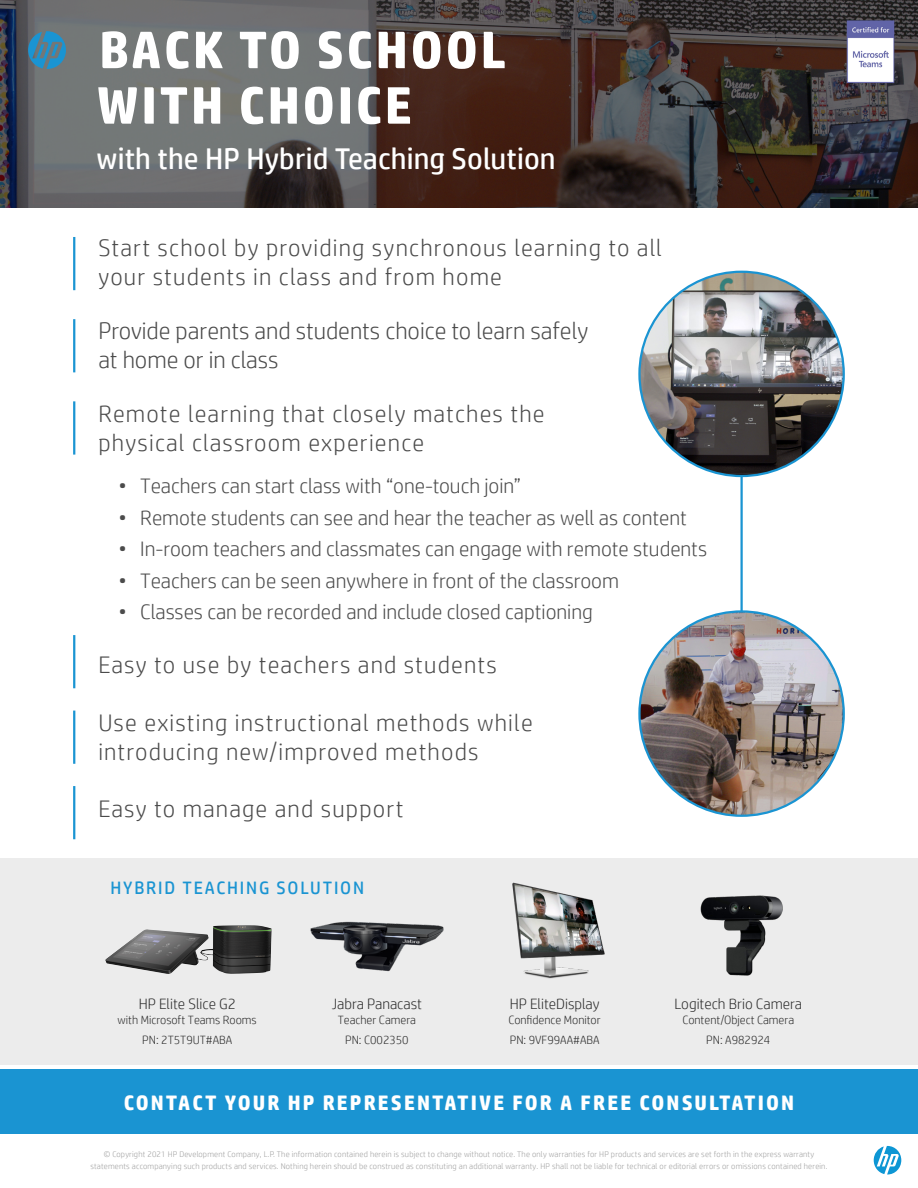
<style>
.page{position:relative;width:918px;height:1188px;background:#fff}
.page>*{position:absolute;margin:0;border:0;box-sizing:border-box;transform-origin:0 0}
.t1{font:700 52.5px/55.5px "HP Simplified";letter-spacing:.05em;color:#fff}
.t2{font:30px "HP Simplified";letter-spacing:.005em;color:#fff}
.t3{font:300 24px/28.8px "HP Simplified";letter-spacing:.05em;color:#4b4b4b}
.t4{font:300 24px/28.8px "HP Simplified";color:#4b4b4b}
.t5{font:300 21px "HP Simplified";color:#4b4b4b}
.t6{font:700 21px "HP Simplified";letter-spacing:.1em;color:#fff}
.t7{font:18px "HP Simplified";letter-spacing:.1em;color:#1a94d2}
.t8{font:300 15px "HP Simplified";color:#2d2d2d}
.t9{font:300 12px/20.7px "HP Simplified";color:#2d2d2d;text-align:center}
.t10{font:300 8.25px/11.2px "HP Simplified";letter-spacing:.02em;color:#9f9f9f;text-align:center}
</style>
<div class="page">
<svg style="left:0;top:0;width:918px;height:208px;background:#4f4645"></svg>
<svg style="left:28px;top:31px;width:38px;height:38px"></svg>
<img style="left:845px;top:18px;width:51px;height:66px">
<div style="left:0;top:859px;width:918px;height:206px;background:#e9e9e9"></div>
<img style="left:310px;top:921px;width:134px;height:51px">
<img style="left:701px;top:895px;width:81px;height:80px">
<img style="left:512px;top:882px;width:93px;height:97px">
<hr style="left:73px;top:237px;width:2px;height:53px;background:#1a94d2">
<hr style="left:73px;top:319px;width:2px;height:53px;background:#1a94d2">
<hr style="left:73px;top:401px;width:2px;height:54px;background:#1a94d2">
<hr style="left:73px;top:635px;width:2px;height:53px;background:#1a94d2">
<hr style="left:73px;top:711px;width:2px;height:53px;background:#1a94d2">
<hr style="left:73px;top:786px;width:2px;height:53px;background:#1a94d2">
<hr style="left:740px;top:440px;width:3px;height:188px;background:#1a94d2">
<img style="left:639px;top:272px;width:205px;height:204px;border-radius:102px">
<img style="left:639px;top:611px;width:205px;height:205px;border-radius:102px">
<img style="left:105px;top:925px;width:135px;height:49px">
<svg style="left:874px;top:1146px;width:27px;height:28px"></svg>
<div style="left:0;top:1070px;width:918px;height:64px;background:#1a94d2"></div>
<h1 class="t1" style="left:97px;top:22px;width:411px">BACK TO SCHOOL<br>WITH CHOICE</h1>
<h2 class="t2" style="left:97px;top:141px;width:461px">with the HP Hybrid Teaching Solution</h2>
<h3 class="t3" style="left:98px;top:233px;width:565px">Start school by providing synchronous learning to all your students in class and from home</h3>
<h3 class="t4" style="left:98px;top:316px;width:491px">Provide parents and students choice to learn safely at home or in class</h3>
<h3 class="t3" style="left:98px;top:399px;width:448px">Remote learning that closely matches the physical classroom experience</h3>
<h3 class="t5" style="left:119px;top:474px;width:404px">• Teachers can start class with “one-touch join”</h3>
<h3 class="t5" style="left:119px;top:506px;width:570px">• Remote students can see and hear the teacher as well as content</h3>
<h3 class="t5" style="left:119px;top:537px;width:590px">• In-room teachers and classmates can engage with remote students</h3>
<h3 class="t5" style="left:119px;top:569px;width:502px">• Teachers can be seen anywhere in front of the classroom</h3>
<h3 class="t5" style="left:119px;top:600px;width:476px">• Classes can be recorded and include closed captioning</h3>
<h3 class="t3" style="left:98px;top:650px;width:400px">Easy to use by teachers and students</h3>
<h3 class="t3" style="left:98px;top:708px;width:436px">Use existing instructional methods while introducing new/improved methods</h3>
<h3 class="t3" style="left:98px;top:794px;width:307px">Easy to manage and support</h3>
<h3 class="t7" style="left:111px;top:878px;width:255px">HYBRID TEACHING SOLUTION</h3>
<h3 class="t8" style="left:139px;top:996px;width:99px">HP Elite Slice G2</h3>
<h3 class="t9" style="left:118px;top:1009px;width:141px">with Microsoft Teams Rooms<br>PN: 2T5T9UT#ABA</h3>
<h3 class="t8" style="left:332px;top:996px;width:92px">Jabra Panacast</h3>
<h3 class="t9" style="left:338px;top:1009px;width:80px">Teacher Camera<br>PN: C002350</h3>
<h3 class="t8" style="left:510px;top:996px;width:91px">HP EliteDisplay</h3>
<h3 class="t9" style="left:508px;top:1009px;width:94px;text-align:left">Confidence Monitor<br>PN: 9VF99AA#ABA</h3>
<h3 class="t8" style="left:674px;top:996px;width:129px">Logitech Brio Camera</h3>
<h3 class="t9" style="left:682px;top:1009px;width:113px">Content/Object Camera<br>PN: A982924</h3>
<h3 class="t6" style="left:124px;top:1091px;width:672px">CONTACT YOUR HP REPRESENTATIVE FOR A FREE CONSULTATION</h3>
<p class="t10" style="left:90px;top:1149px;width:739px">© Copyright 2021 HP Development Company, L.P. The information contained herein is subject to change without notice. The only warranties for HP products and services are set forth in the express warranty statements accompanying such products and services. Nothing herein should be construed as constituting an additional warranty. HP shall not be liable for technical or editorial errors or omissions contained herein.</p>
</div>
